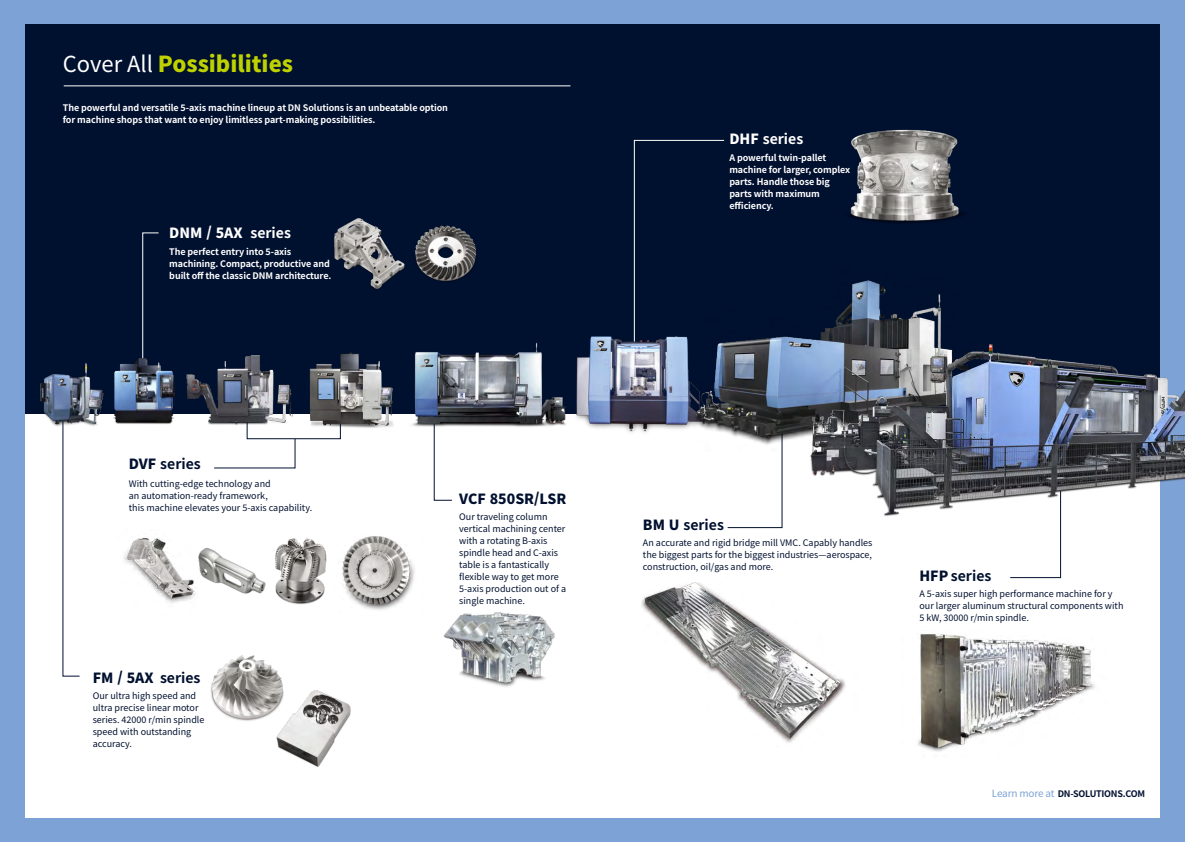
<style>
.page{position:relative;width:1185px;height:842px;background:#fff}
.page>*{position:absolute;margin:0;border:0;box-sizing:border-box;transform-origin:0 0}
.t1{font:900 22px "Noto Sans KR";color:#bfd200}
.t2{font:700 14px "Noto Sans KR";color:#00102f}
.t3{font:900 14px "Noto Sans KR";color:#00102f}
.t4{font:900 14px "Noto Sans KR";color:#fff}
.t5{font:700 14px "Noto Sans KR";color:#fff}
.t6{font:9px/12px "Noto Sans KR";color:#00102f}
.t7{font:700 9px/12px "Noto Sans KR";letter-spacing:-.01em;color:#fff}
.t8{font:700 9px "Noto Sans KR";letter-spacing:-.03em;color:#00102f}
.s1{font-weight:400;color:#fff}
.s2{font-weight:700}
.s3{font-weight:900}
.s4{font-weight:400;font-size:10px;color:#7da3d6}
</style>
<div class="page">
<div style="left:595px;top:0;width:590px;height:842px;background:#7da3d6"></div>
<div style="left:0;top:0;width:595px;height:842px;background:#7da3d6"></div>
<div style="left:595px;top:414px;width:565px;height:403px;background:#fff"></div>
<div style="left:25px;top:414px;width:571px;height:403px;background:#fff"></div>
<div style="left:25px;top:25px;width:570px;height:389px;background:#00102f"></div>
<div style="left:595px;top:25px;width:565px;height:389px;background:#00102f"></div>
<hr style="left:64px;top:86px;width:506px;height:1px;background:#fff">
<svg style="left:727px;top:527px;width:44px;height:2px"></svg>
<img style="left:918px;top:634px;width:177px;height:118px">
<img style="left:848px;top:129px;width:116px;height:94px">
<svg style="left:633px;top:139px;width:92px;height:195px"></svg>
<img style="left:578px;top:334px;width:105px;height:98px">
<img style="left:641px;top:583px;width:205px;height:160px">
<img style="left:275px;top:538px;width:52px;height:67px">
<img style="left:205px;top:548px;width:61px;height:46px">
<img style="left:443px;top:612px;width:112px;height:75px">
<svg style="left:62px;top:428px;width:18px;height:249px"></svg>
<img style="left:210px;top:655px;width:72px;height:66px">
<img style="left:251px;top:681px;width:100px;height:86px">
<svg style="left:433px;top:449px;width:19px;height:52px"></svg>
<svg style="left:214px;top:438px;width:82px;height:31px"></svg>
<img style="left:124px;top:537px;width:81px;height:66px">
<img style="left:342px;top:536px;width:73px;height:74px">
<svg style="left:142px;top:232px;width:17px;height:125px"></svg>
<img style="left:113px;top:357px;width:63px;height:67px">
<img style="left:412px;top:342px;width:166px;height:107px">
<img style="left:334px;top:218px;width:66px;height:71px">
<img style="left:400px;top:225px;width:76px;height:57px">
<img style="left:40px;top:363px;width:64px;height:65px">
<div style="left:247px;top:421px;width:94px;height:18px;border:1px solid #00102f"></div>
<img style="left:186px;top:355px;width:115px;height:72px">
<img style="left:305px;top:352px;width:89px;height:76px">
<img style="left:683px;top:264px;width:88px;height:181px">
<img style="left:771px;top:280px;width:414px;height:313px">
<h1 class="t1" style="left:63px;top:52px;width:232px"><span class="s1">Cover All</span> Possibilities</h1>
<p class="t7" style="left:63px;top:102px;width:387px">The powerful and versatile 5-axis machine lineup at DN Solutions is an unbeatable option for machine shops that want to enjoy limitless part-making possibilities.</p>
<h2 class="t4" style="left:169px;top:224px;width:123px">DNM / 5AX <span class="s2">series</span></h2>
<p class="t7" style="left:169px;top:245px;width:164px">The perfect entry into 5-axis machining. Compact, productive and built off the classic DNM architecture.</p>
<h2 class="t2" style="left:129px;top:456px;width:73px"><span class="s3">DVF</span> series</h2>
<p class="t6" style="left:129px;top:478px;width:185px">With cutting-edge technology and<br>an automation-ready framework,<br>this machine elevates your 5-axis capability.</p>
<h2 class="t3" style="left:93px;top:670px;width:109px">FM / 5AX <span class="s2">series</span></h2>
<p class="t6" style="left:93px;top:689px;width:113px">Our ultra high speed and ultra precise linear motor series. 42000 r/min spindle speed with outstanding accuracy.</p>
<h2 class="t3" style="left:459px;top:491px;width:109px">VCF 850SR/LSR</h2>
<p class="t6" style="left:459px;top:511px;width:108px">Our traveling column vertical machining center with a rotating B-axis spindle head and C-axis table is a fantastically flexible way to get more<br>5-axis production out of a single machine.</p>
<h2 class="t5" style="left:729px;top:131px;width:75px"><span class="s3">DHF</span> series</h2>
<p class="t7" style="left:729px;top:152px;width:122px">A powerful twin-pallet machine for larger, complex parts. Handle those big parts with maximum efficiency.</p>
<h2 class="t2" style="left:643px;top:517px;width:83px"><span class="s3">BM U</span> series</h2>
<p class="t6" style="left:643px;top:537px;width:231px;text-align:justify">An accurate and rigid bridge mill VMC. Capably handles the biggest parts for the biggest industries—aerospace, construction, oil/gas and more.</p>
<h2 class="t2" style="left:919px;top:568px;width:73px"><span class="s3">HFP</span> series</h2>
<p class="t6" style="left:919px;top:587px;width:205px">A 5-axis super high performance machine for y our larger aluminum structural components with<br>5 kW, 30000 r/min spindle.</p>
<p class="t8" style="left:992px;top:789px;width:155px"><span class="s4">Learn more at</span> DN-SOLUTIONS.COM</p>
</div>
